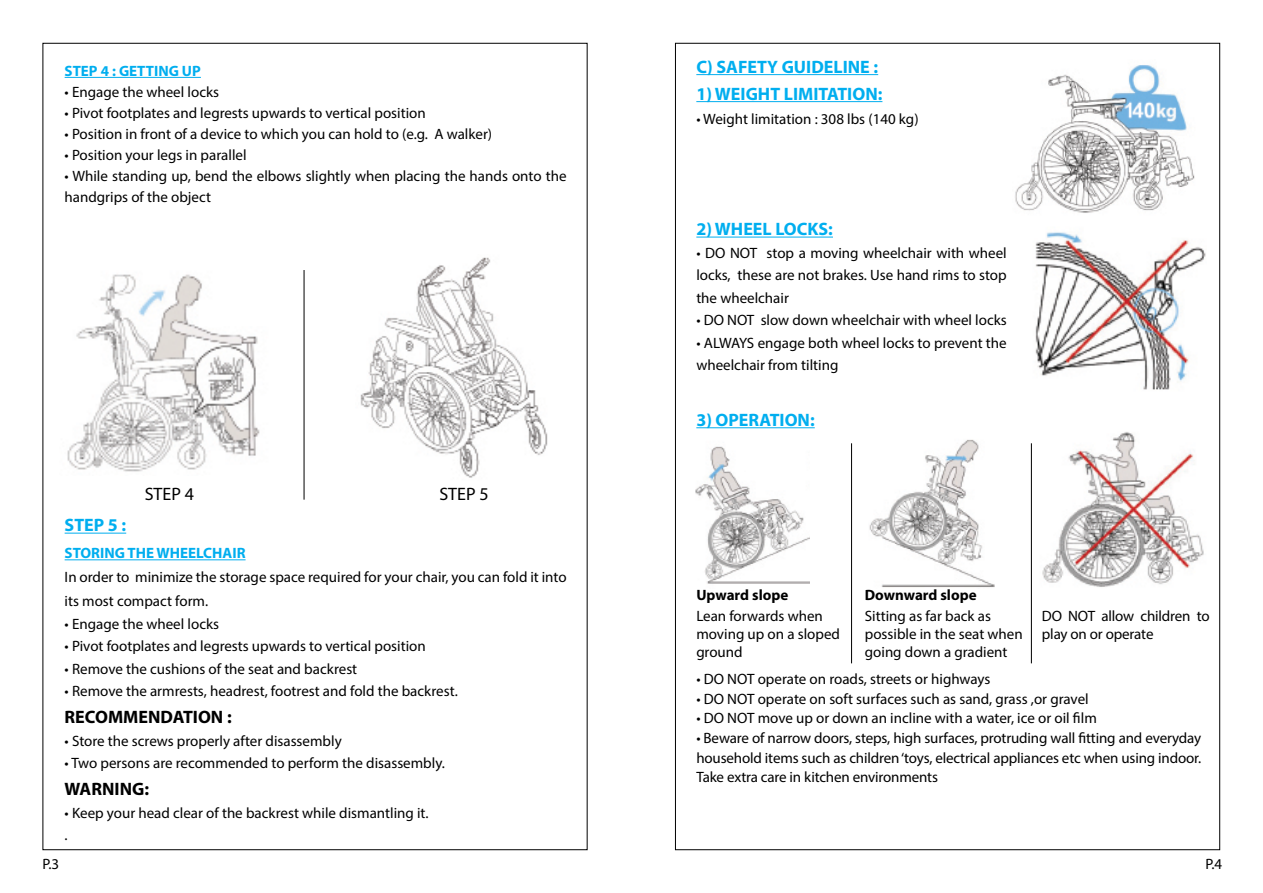
<style>
.page{position:relative;width:1263px;height:893px;background:#fff}
.page>*{position:absolute;margin:0;border:0;box-sizing:border-box;transform-origin:0 0}
.t1{font:700 18px "Myriad Pro";color:#00aeef}
.t2{font:700 18px "Myriad Pro";color:#000}
.t3{font:18px "Myriad Pro";color:#000}
.t4{font:15px/18px "Myriad Pro";color:#000}
.t5{font:700 15px "Myriad Pro";color:#00aeef}
.t6{font:700 15px "Myriad Pro";color:#000}
</style>
<div class="page">
<hr style="left:65px;top:77px;width:136px;height:1px;background:#00aeef">
<hr style="left:65px;top:533px;width:61px;height:1px;background:#00aeef">
<hr style="left:65px;top:559px;width:181px;height:1px;background:#00aeef">
<img style="left:67px;top:274px;width:193px;height:198px">
<img style="left:360px;top:257px;width:188px;height:221px">
<hr style="left:304px;top:270px;width:1px;height:230px;background:#000">
<img style="left:1035px;top:232px;width:171px;height:158px">
<img style="left:1015px;top:65px;width:180px;height:148px">
<img style="left:695px;top:446px;width:114px;height:138px">
<hr style="left:696px;top:74px;width:182px;height:1px;background:#00aeef">
<hr style="left:696px;top:101px;width:186px;height:1px;background:#00aeef">
<hr style="left:696px;top:237px;width:137px;height:1px;background:#00aeef">
<hr style="left:696px;top:427px;width:119px;height:1px;background:#00aeef">
<img style="left:869px;top:439px;width:125px;height:149px">
<img style="left:1042px;top:432px;width:162px;height:155px">
<hr style="left:851px;top:443px;width:1px;height:220px;background:#000">
<hr style="left:1031px;top:443px;width:1px;height:220px;background:#000">
<p class="t5" style="left:65px;top:61px;width:138px">STEP 4 : GETTING UP</p>
<p class="t4" style="left:65px;top:83px;width:156px">• Engage the wheel locks</p>
<p class="t4" style="left:65px;top:104px;width:363px">• Pivot footplates and legrests upwards to vertical position</p>
<p class="t4" style="left:65px;top:125px;width:429px">• Position in front of a device to which you can hold to (e.g. A walker)</p>
<p class="t4" style="left:65px;top:146px;width:183px">• Position your legs in parallel</p>
<p class="t4" style="left:65px;top:165px;width:503px;line-height:21px">• While standing up, bend the elbows slightly when placing the hands onto the handgrips of the object</p>
<p class="t3" style="left:145px;top:482px;width:51px">STEP 4</p>
<p class="t3" style="left:439px;top:482px;width:51px">STEP 5</p>
<p class="t1" style="left:65px;top:513px;width:63px">STEP 5 :</p>
<p class="t5" style="left:65px;top:543px;width:182px">STORING THE WHEELCHAIR</p>
<p class="t4" style="left:65px;top:565px;width:503px;line-height:24px">In order to minimize the storage space required for your chair, you can fold it into its most compact form.</p>
<p class="t4" style="left:65px;top:615px;width:156px">• Engage the wheel locks</p>
<p class="t4" style="left:65px;top:637px;width:363px">• Pivot footplates and legrests upwards to vertical position</p>
<p class="t4" style="left:65px;top:660px;width:294px">• Remove the cushions of the seat and backrest</p>
<p class="t4" style="left:65px;top:682px;width:395px">• Remove the armrests, headrest, footrest and fold the backrest.</p>
<p class="t2" style="left:65px;top:705px;width:169px">RECOMMENDATION :</p>
<p class="t4" style="left:65px;top:732px;width:279px">• Store the screws properly after disassembly</p>
<p class="t4" style="left:65px;top:754px;width:382px">• Two persons are recommended to perform the disassembly.</p>
<p class="t2" style="left:65px;top:777px;width:86px">WARNING:</p>
<p class="t4" style="left:65px;top:801px;width:365px;line-height:22.5px">• Keep your head clear of the backrest while dismantling it. .</p>
<p class="t1" style="left:696px;top:55px;width:183px">C) SAFETY GUIDELINE :</p>
<p class="t1" style="left:696px;top:82px;width:188px">1) WEIGHT LIMITATION:</p>
<p class="t4" style="left:696px;top:110px;width:224px">• Weight limitation : 308 lbs (140 kg)</p>
<p class="t1" style="left:696px;top:217px;width:138px">2) WHEEL LOCKS:</p>
<p class="t4" style="left:696px;top:241px;width:312px;line-height:22.5px;text-align:justify">• DO NOT stop a moving wheelchair with wheel locks, these are not brakes. Use hand rims to stop the wheelchair</p>
<p class="t4" style="left:696px;top:311px;width:312px">• DO NOT slow down wheelchair with wheel locks</p>
<p class="t4" style="left:696px;top:331px;width:312px;line-height:22.5px">• ALWAYS engage both wheel locks to prevent the wheelchair from tilting</p>
<p class="t1" style="left:696px;top:408px;width:120px">3) OPERATION:</p>
<p class="t6" style="left:696px;top:586px;width:94px">Upward slope</p>
<p class="t6" style="left:865px;top:586px;width:113px">Downward slope</p>
<p class="t4" style="left:696px;top:606px;width:145px">Lean forwards when moving up on a sloped ground</p>
<p class="t4" style="left:865px;top:606px;width:159px">Sitting as far back as possible in the seat when going down a gradient</p>
<p class="t4" style="left:1042px;top:606px;width:169px">DO NOT allow children to play on or operate</p>
<p class="t4" style="left:696px;top:670px;width:296px">• DO NOT operate on roads, streets or highways</p>
<p class="t4" style="left:696px;top:690px;width:394px">• DO NOT operate on soft surfaces such as sand, grass ,or gravel</p>
<p class="t4" style="left:696px;top:709px;width:402px">• DO NOT move up or down an incline with a water, ice or oil film</p>
<p class="t4" style="left:696px;top:728px;width:506px;line-height:19.5px;text-align:justify">• Beware of narrow doors, steps, high surfaces, protruding wall fitting and everyday household items such as children ‘toys, electrical appliances etc when using indoor.<br>Take extra care in kitchen environments</p>
<p class="t4" style="left:43px;top:855px;width:18px">P.3</p>
<p class="t4" style="left:1205px;top:855px;width:18px">P.4</p>
</div>
